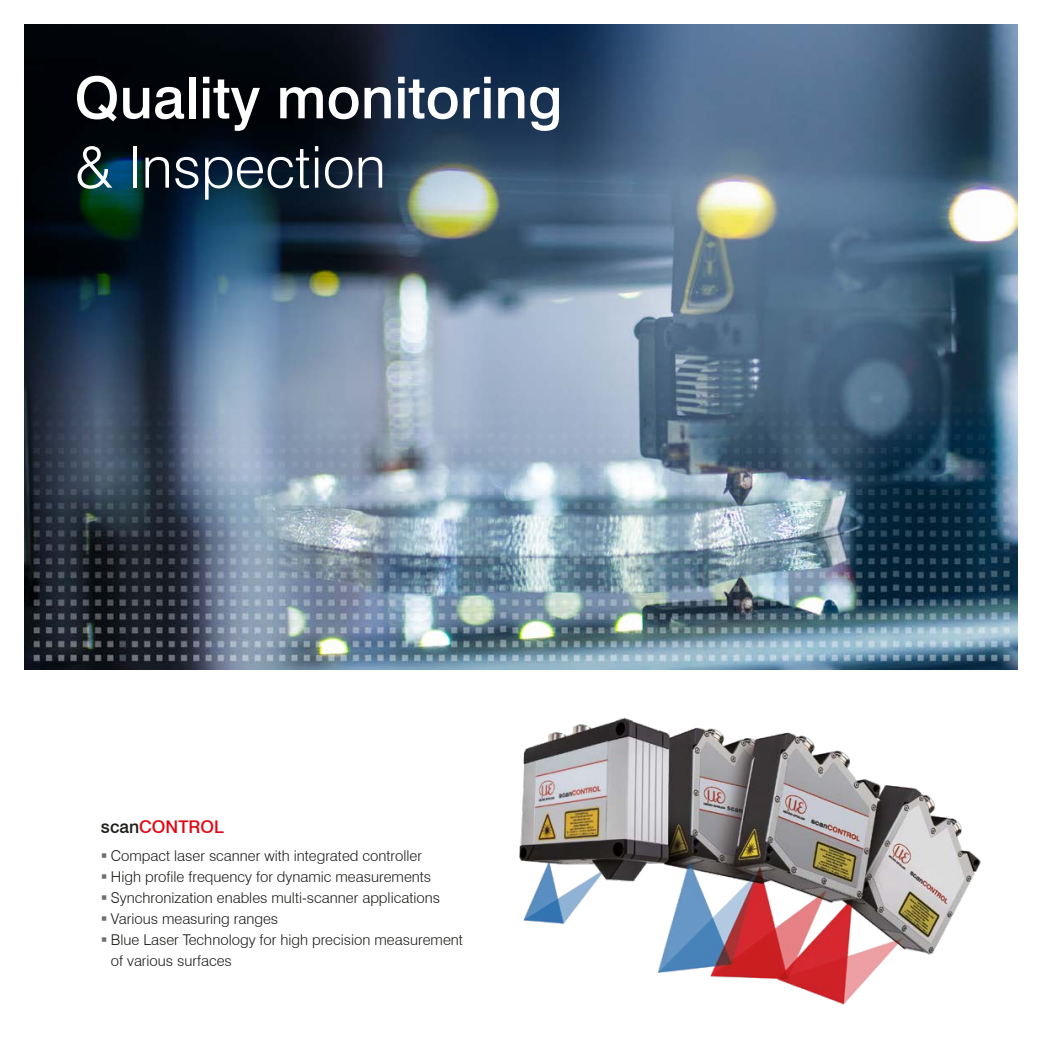
<style>
.page{position:relative;width:1042px;height:1042px;background:#fff}
.page>*{position:absolute;margin:0;border:0;box-sizing:border-box;transform-origin:0 0}
.t1{font:500 57.75px "Swiss 721 BT";color:#fff}
.t2{font:300 57.75px "Swiss 721 BT";color:#fff}
.t3{font:500 17.5px "Swiss 721 BT";color:#e30613}
.t4{font:300 14.88px/21px "Swiss 721 BT";color:#1d1d1b}
.s1{color:#1d1d1b}
</style>
<div class="page">
<img style="left:25px;top:25px;width:992px;height:645px">
<img style="left:519px;top:717px;width:462px;height:288px">
<h1 class="t1" style="left:74px;top:63px;width:490px">Quality monitoring</h1>
<h1 class="t2" style="left:74px;top:132px;width:313px">&amp; Inspection</h1>
<p class="t3" style="left:101px;top:815px;width:124px"><span class="s1">scan</span>CONTROL</p>
<p class="t4" style="left:111px;top:845px;width:354px">Compact laser scanner with integrated controller<br>High profile frequency for dynamic measurements Synchronization enables multi-scanner applications Various measuring ranges<br>Blue Laser Technology for high precision measurement of various surfaces</p>
</div>
